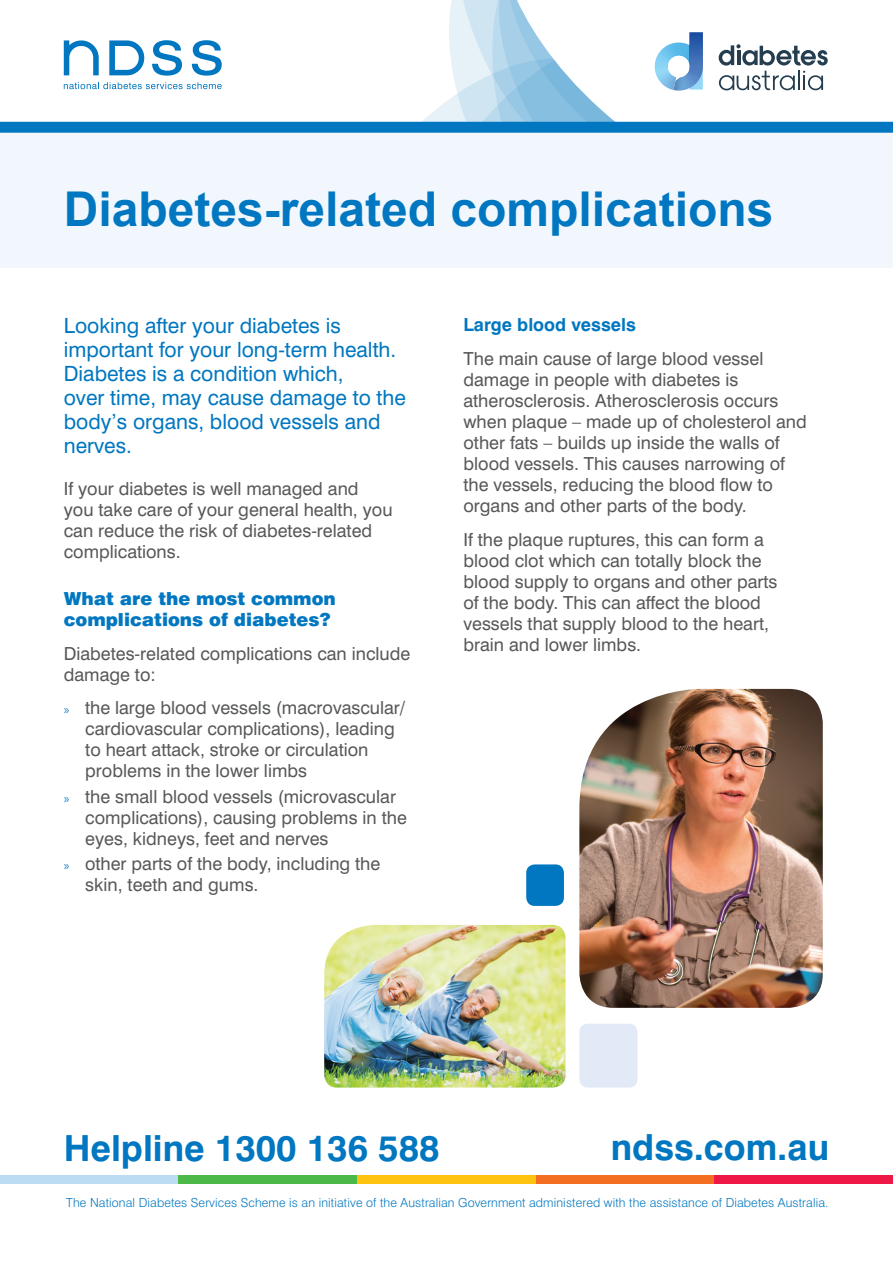
<style>
.page{position:relative;width:893px;height:1263px;background:#fff}
.page>*{position:absolute;margin:0;border:0;box-sizing:border-box;transform-origin:0 0}
.t1{font:700 48px "Arial";color:#0077c0}
.t2{font:700 36px "Swiss 721 BT";color:#0077c0}
.t3{font:21px/24px "Swiss 721 BT";color:#0077c0}
.t4{font:18px/21px "Swiss 721 BT";color:#57585a}
.t5{font:900 18px/21px "Swiss 721 BT";color:#0077c0}
.t6{font:700 18px "Swiss 721 BT";color:#0077c0}
.t7{font:300 12.45px "Swiss 721 BT";letter-spacing:.01em;color:#0077c0}
.s1{font-family:"Myriad Pro";font-size:13.5px;color:#2287c8}
</style>
<div class="page">
<div style="left:0;top:232px;width:893px;height:36px;background:#f1f7fc"></div>
<div style="left:475px;top:232px;width:418px;height:18px;background:#f1f7fc"></div>
<div style="left:357px;top:1176px;width:179px;height:8px;background:#fec210"></div>
<div style="left:0;top:1176px;width:179px;height:8px;background:#bcdcf3"></div>
<div style="left:179px;top:1176px;width:178px;height:8px;background:#4cb848"></div>
<div style="left:536px;top:1176px;width:178px;height:8px;background:#f36e21"></div>
<div style="left:714px;top:1176px;width:179px;height:8px;background:#ed1845"></div>
<div style="left:0;top:133px;width:893px;height:99px;background:#f1f7fc"></div>
<svg style="left:0;top:0;width:893px;height:133px"></svg>
<img style="left:579px;top:689px;width:244px;height:319px">
<img style="left:324px;top:925px;width:242px;height:162px">
<div style="left:526px;top:864px;width:38px;height:42px;background:#0077c0;border-radius:9px"></div>
<div style="left:579px;top:1024px;width:58px;height:63px;background:#e1eaf6;border-radius:9px"></div>
<h1 class="t1" style="left:64px;top:177px;width:711px">Diabetes-related complications</h1>
<p class="t3" style="left:64px;top:313px;width:344px">Looking after your diabetes is important for your long-term health.<br>Diabetes is a condition which,<br>over time, may cause damage to the body’s organs, blood vessels and nerves.</p>
<p class="t4" style="left:64px;top:478px;width:330px">If your diabetes is well managed and you take care of your general health, you can reduce the risk of diabetes-related complications.</p>
<p class="t5" style="left:64px;top:588px;width:274px">What are the most common complications of diabetes?</p>
<p class="t4" style="left:64px;top:642px;width:348px">Diabetes-related complications can include damage to:</p>
<p class="t4" style="left:85px;top:697px;width:322px;text-indent:-22px"><span class="s1">»</span> the large blood vessels (macrovascular/ cardiovascular complications), leading to heart attack, stroke or circulation problems in the lower limbs</p>
<p class="t4" style="left:85px;top:785px;width:323px;text-indent:-22px"><span class="s1">»</span> the small blood vessels (microvascular complications), causing problems in the eyes, kidneys, feet and nerves</p>
<p class="t4" style="left:85px;top:853px;width:297px;text-indent:-22px"><span class="s1">»</span> other parts of the body, including the skin, teeth and gums.</p>
<p class="t6" style="left:463px;top:314px;width:174px">Large blood vessels</p>
<p class="t4" style="left:463px;top:348px;width:345px">The main cause of large blood vessel damage in people with diabetes is atherosclerosis. Atherosclerosis occurs when plaque – made up of cholesterol and other fats – builds up inside the walls of blood vessels. This causes narrowing of the vessels, reducing the blood flow to organs and other parts of the body.</p>
<p class="t4" style="left:463px;top:529px;width:316px">If the plaque ruptures, this can form a blood clot which can totally block the blood supply to organs and other parts of the body. This can affect the blood vessels that supply blood to the heart, brain and lower limbs.</p>
<h2 class="t2" style="left:64px;top:1126px;width:377px">Helpline 1300 136 588</h2>
<h2 class="t2" style="left:611px;top:1125px;width:220px">ndss.com.au</h2>
<p class="t7" style="left:66px;top:1195px;width:764px">The National Diabetes Services Scheme is an initiative of the Australian Government administered with the assistance of Diabetes Australia.</p>
</div>
